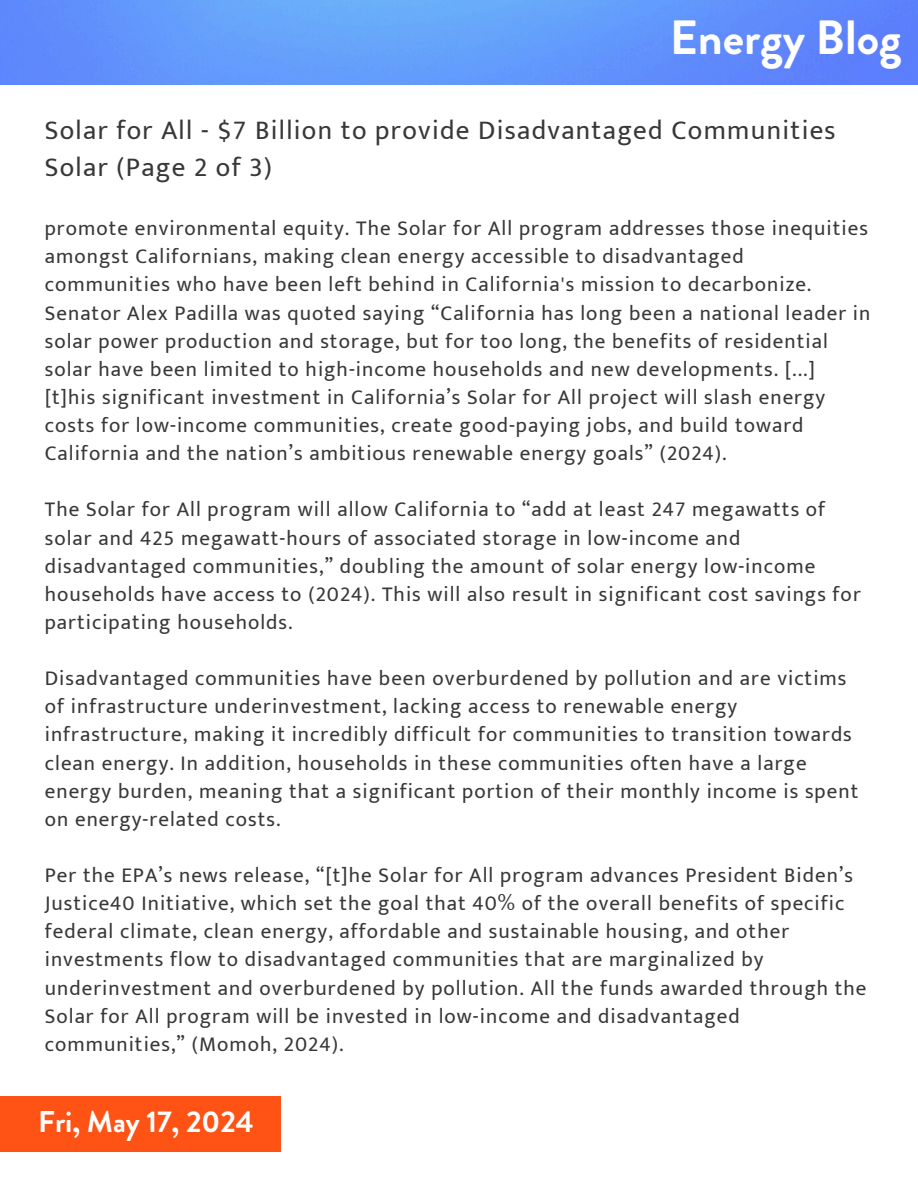
<style>
.page{position:relative;width:918px;height:1188px;background:#fff}
.page>*{position:absolute;margin:0;border:0;box-sizing:border-box;transform-origin:0 0}
.t1{font:700 48px "Brandon Grotesque";color:#fff}
.t2{font:700 30px "Brandon Grotesque";color:#fff}
.t3{font:27px/37.2px "Mukta";letter-spacing:.05em;color:#383838}
.t4{font:21px/28.2px "Mukta";letter-spacing:.05em;color:#383838}
</style>
<div class="page">
<img style="left:0;top:0;width:918px;height:84px">
<div style="left:0;top:1096px;width:281px;height:55px;background:#ff5315"></div>
<p class="t1" style="left:670px;top:4px;width:233px">Energy Blog</p>
<p class="t3" style="left:45px;top:111px;width:792px">Solar for All - $7 Billion to provide Disadvantaged Communities<br>Solar (Page 2 of 3)</p>
<p class="t4" style="left:45px;top:214px;width:827px">promote environmental equity. The Solar for All program addresses those inequities amongst Californians, making clean energy accessible to disadvantaged communities who have been left behind in California's mission to decarbonize.<br>Senator Alex Padilla was quoted saying “California has long been a national leader in solar power production and storage, but for too long, the benefits of residential solar have been limited to high-income households and new developments. [...] [t]his significant investment in California’s Solar for All project will slash energy costs for low-income communities, create good-paying jobs, and build toward California and the nation’s ambitious renewable energy goals” (2024).</p>
<h1 class="t4" style="left:45px;top:495px;width:818px">The Solar for All program will allow California to “add at least 247 megawatts of solar and 425 megawatt-hours of associated storage in low-income and disadvantaged communities,” doubling the amount of solar energy low-income households have access to (2024). This will also result in significant cost savings for participating households.</h1>
<h3 class="t4" style="left:45px;top:664px;width:815px">Disadvantaged communities have been overburdened by pollution and are victims of infrastructure underinvestment, lacking access to renewable energy infrastructure, making it incredibly difficult for communities to transition towards clean energy. In addition, households in these communities often have a large energy burden, meaning that a significant portion of their monthly income is spent on energy-related costs.</h3>
<p class="t4" style="left:45px;top:861px;width:823px">Per the EPA’s news release, “[t]he Solar for All program advances President Biden’s Justice40 Initiative, which set the goal that 40% of the overall benefits of specific federal climate, clean energy, affordable and sustainable housing, and other investments flow to disadvantaged communities that are marginalized by underinvestment and overburdened by pollution. All the funds awarded through the Solar for All program will be invested in low-income and disadvantaged communities,” (Momoh, 2024).</p>
<p class="t2" style="left:38px;top:1101px;width:217px">Fri, May 17, 2024</p>
</div>
